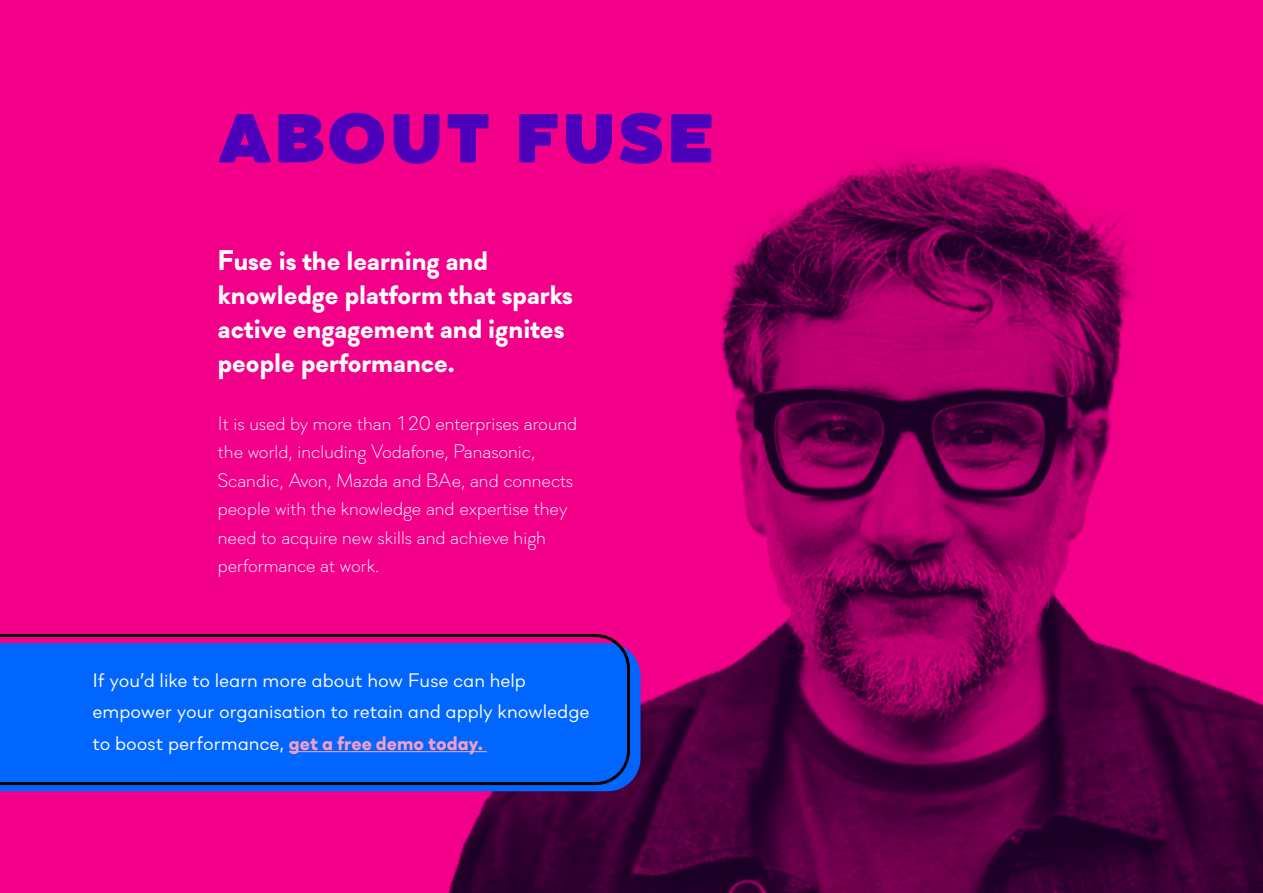
<style>
.page{position:relative;width:1263px;height:893px;background:#f20089}
.page>*{position:absolute;margin:0;border:0;box-sizing:border-box;transform-origin:0 0}
.t1{font:69px "Dallas PS Sans Bld";color:#4d00ba}
.t2{font:700 28.5px/34.2px "Soin Sans";color:#fff}
.t3{font:300 19.5px/28.5px "Soin Sans";color:#fff}
.t4{font:19.5px/31.5px "Soin Sans Neue";color:#fff}
.s1{font-weight:800;color:#f39fc5}
</style>
<div class="page">
<img style="left:412px;top:154px;width:851px;height:739px">
<svg style="left:0;top:643px;width:640px;height:148px;background:#0a5df0"></svg>
<svg style="left:0;top:634px;width:630px;height:151px;background:#0a5dee"></svg>
<h1 class="t1" style="left:218px;top:91px;width:501px">ABOUT FUSE</h1>
<h2 class="t2" style="left:218px;top:244px;width:356px">Fuse is the learning and knowledge platform that sparks active engagement and ignites people performance.</h2>
<p class="t3" style="left:218px;top:409px;width:361px">It is used by more than 120 enterprises around the world, including Vodafone, Panasonic, Scandic, Avon, Mazda and BAe, and connects people with the knowledge and expertise they need to acquire new skills and achieve high performance at work.</p>
<p class="t4" style="left:92px;top:662px;width:499px">If you’d like to learn more about how Fuse can help empower your organisation to retain and apply knowledge to boost performance, <span class="s1">get a free demo today.</span></p>
</div>
